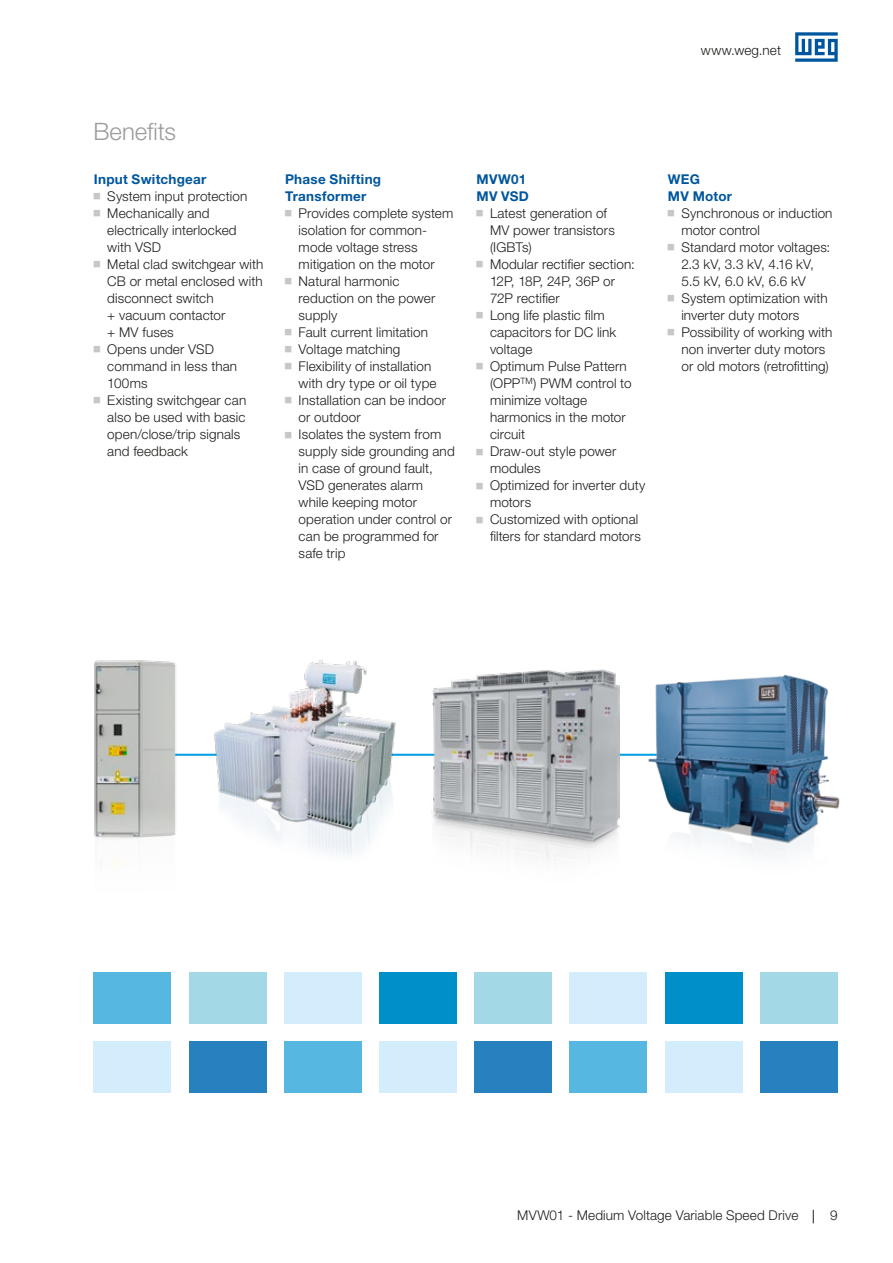
<style>
.page{position:relative;width:893px;height:1263px;background:#fff}
.page>*{position:absolute;margin:0;border:0;box-sizing:border-box;transform-origin:0 0}
.t1{font:300 24px "Helvetica Neue LT Pro";color:#9d9d9d}
.t2{font:300 13.5px/17px "Helvetica Neue LT Pro";letter-spacing:.01em;color:#1d1d1b}
.t3{font:700 13.5px/17px "Helvetica Neue LT Pro";letter-spacing:.02em;color:#00569e}
</style>
<div class="page">
<hr style="left:174px;top:754px;width:500px;height:2px;background:#009fe3">
<img style="left:431px;top:670px;width:189px;height:190px">
<svg style="left:795px;top:32px;width:43px;height:30px"></svg>
<svg style="left:813px;top:1210px;width:1px;height:13px"></svg>
<img style="left:228px;top:659px;width:173px;height:197px">
<img style="left:641px;top:674px;width:199px;height:181px">
<img style="left:94px;top:660px;width:134px;height:179px">
<div style="left:94px;top:972px;width:77px;height:52px;background:#56b7e0"></div>
<div style="left:189px;top:972px;width:78px;height:52px;background:#a3d8e7"></div>
<div style="left:284px;top:972px;width:78px;height:52px;background:#d4edfc"></div>
<div style="left:94px;top:1041px;width:77px;height:52px;background:#d4edfc"></div>
<div style="left:189px;top:1041px;width:78px;height:52px;background:#2881bf"></div>
<div style="left:284px;top:1041px;width:78px;height:52px;background:#56b7e0"></div>
<div style="left:379px;top:972px;width:78px;height:52px;background:#0090c9"></div>
<div style="left:474px;top:972px;width:78px;height:52px;background:#a3d8e7"></div>
<div style="left:569px;top:972px;width:78px;height:52px;background:#d4edfc"></div>
<div style="left:379px;top:1041px;width:78px;height:52px;background:#d4edfc"></div>
<div style="left:474px;top:1041px;width:78px;height:52px;background:#2881bf"></div>
<div style="left:569px;top:1041px;width:78px;height:52px;background:#56b7e0"></div>
<div style="left:665px;top:972px;width:77px;height:52px;background:#0090c9"></div>
<div style="left:760px;top:972px;width:78px;height:52px;background:#a3d8e7"></div>
<div style="left:665px;top:1041px;width:77px;height:52px;background:#d4edfc"></div>
<div style="left:760px;top:1041px;width:78px;height:52px;background:#2881bf"></div>
<p class="t2" style="left:701px;top:42px;width:82px">www.weg.net</p>
<h1 class="t1" style="left:94px;top:117px;width:84px">Benefits</h1>
<p class="t3" style="left:94px;top:170px;width:114px">Input Switchgear</p>
<p class="t2" style="left:107px;top:187px;width:158px">System input protection<br>Mechanically and electrically interlocked with VSD<br>Metal clad switchgear with<br>CB or metal enclosed with disconnect switch<br>+ vacuum contactor<br>+ MV fuses<br>Opens under VSD command in less than<br>100ms<br>Existing switchgear can also be used with basic open/close/trip signals and feedback</p>
<p class="t3" style="left:285px;top:170px;width:97px">Phase Shifting<br>Transformer</p>
<p class="t2" style="left:299px;top:204px;width:158px">Provides complete system isolation for common&shy;mode voltage stress mitigation on the motor<br>Natural harmonic reduction on the power supply<br>Fault current limitation<br>Voltage matching<br>Flexibility of installation with dry type or oil type<br>Installation can be indoor or outdoor<br>Isolates the system from supply side grounding and in case of ground fault,<br>VSD generates alarm while keeping motor operation under control or can be programmed for safe trip</p>
<p class="t3" style="left:477px;top:170px;width:54px">MVW01<br>MV VSD</p>
<p class="t2" style="left:490px;top:204px;width:157px">Latest generation of<br>MV power transistors (IGBTs)<br>Modular rectifier section:<br>12P, 18P, 24P, 36P or<br>72P rectifier<br>Long life plastic film capacitors for DC link voltage<br>Optimum Pulse Pattern (OPP<sup>TM</sup>) PWM control to minimize voltage harmonics in the motor circuit<br>Draw-out style power modules<br>Optimized for inverter duty motors<br>Customized with optional filters for standard motors</p>
<p class="t3" style="left:668px;top:170px;width:66px">WEG<br>MV Motor</p>
<p class="t2" style="left:681px;top:204px;width:153px">Synchronous or induction motor control<br>Standard motor voltages:<br>2.3 kV, 3.3 kV, 4.16 kV,<br>5.5 kV, 6.0 kV, 6.6 kV<br>System optimization with inverter duty motors<br>Possibility of working with non inverter duty motors or old motors (retrofitting)</p>
<p class="t2" style="left:517px;top:1207px;width:283px">MVW01 - Medium Voltage Variable Speed Drive</p>
<p class="t2" style="left:830px;top:1207px;width:9px">9</p>
</div>
